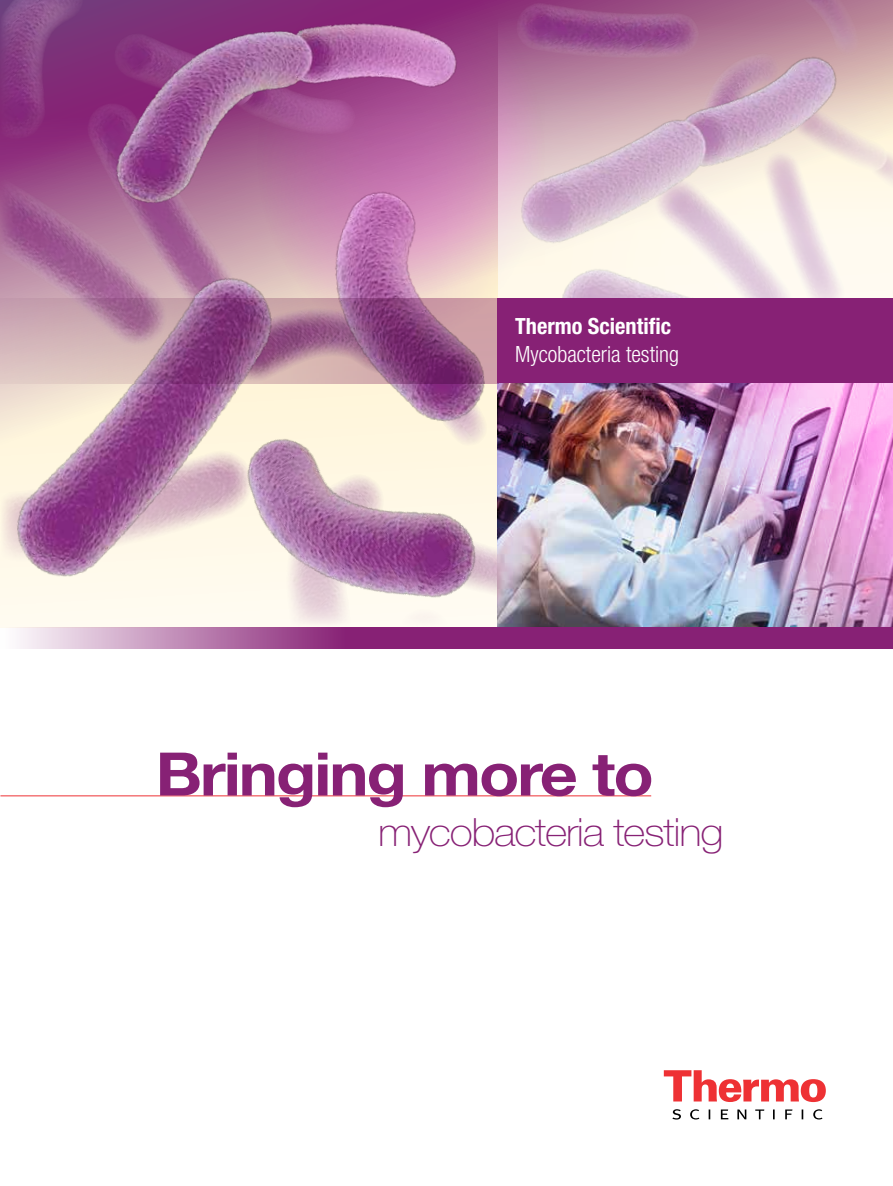
<style>
.page{position:relative;width:893px;height:1186px;background:#fff}
.page>*{position:absolute;margin:0;border:0;box-sizing:border-box;transform-origin:0 0}
.t1{font:700 60px "Helvetica Neue LT Std";letter-spacing:-.03em;color:#872175;scale:1.1 1}
.t2{font:100 39px "Helvetica Neue LT Std";letter-spacing:-.03em;color:#872175;scale:1.1 1}
.t3{font:300 condensed 22.35px "Helvetica Neue LT Std";color:#fff}
.t4{font:700 condensed 22.35px "Helvetica Neue LT Std";color:#fff}
</style>
<div class="page">
<img style="left:0;top:0;width:486px;height:627px">
<svg style="left:545px;top:0;width:348px;height:298px;background:#b37e9c"></svg>
<svg style="left:257px;top:0;width:288px;height:298px;background:#bc7ba9"></svg>
<svg style="left:553px;top:85px;width:340px;height:213px;background:#e6d4d7"></svg>
<svg style="left:0;top:298px;width:498px;height:85px;background:#ad7b99"></svg>
<div style="left:498px;top:298px;width:395px;height:85px;background:#872175"></div>
<svg style="left:0;top:627px;width:893px;height:22px;background:#a35695"></svg>
<svg style="left:664px;top:1070px;width:162px;height:32px"></svg>
<svg style="left:672px;top:1109px;width:150px;height:10px"></svg>
<hr style="left:0;top:795px;width:651px;height:1px;background:#ee3134">
<img style="left:498px;top:383px;width:395px;height:244px">
<img style="left:189px;top:403px;width:314px;height:246px">
<p class="t4" style="left:515px;top:312px;width:157px">Thermo Scientific</p>
<p class="t3" style="left:515px;top:342px;width:165px">Mycobacteria testing</p>
<h1 class="t1" style="left:156px;top:737px;width:454px">Bringing more to</h1>
<h2 class="t2" style="left:378px;top:810px;width:315px">mycobacteria testing</h2>
</div>
